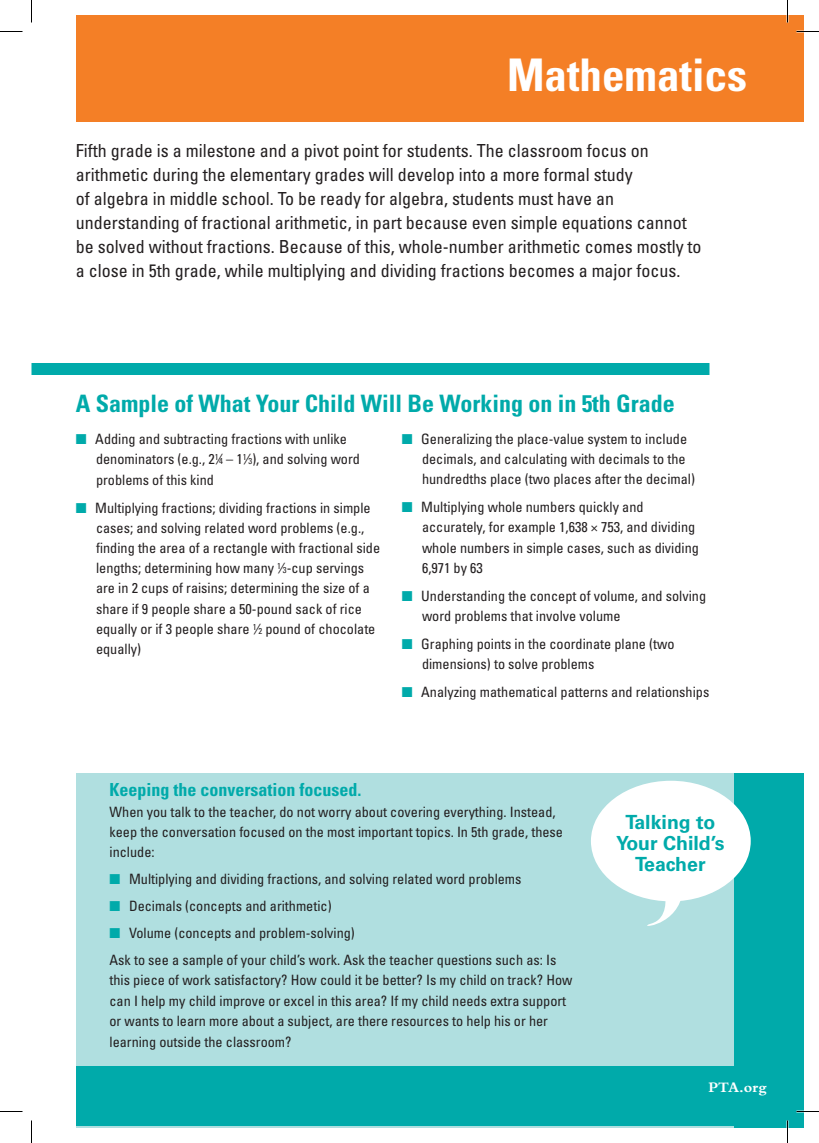
<style>
.page{position:relative;width:819px;height:1143px;background:#fff}
.page>*{position:absolute;margin:0;border:0;box-sizing:border-box;transform-origin:0 0}
.t1{font:700 condensed 45px "Univers LT Std";color:#fff}
.t2{font:700 condensed 24px "Univers LT Std";color:#0aa}
.t3{font:700 19.5px/21px "Univers LT Std";color:#0aa;text-align:center}
.t4{font:condensed 18px/24px "Univers LT Std";color:#231f20}
.t5{font:700 condensed 18px "Univers LT Std";color:#0aa}
.t6{font:700 15px "Bembo Std";color:#fff}
.t7{font:condensed 14.25px/20.2px "Univers LT Std";color:#231f20}
.s1{color:#0aa}
.s2{font-size:8.55px}
</style>
<div class="page">
<div style="left:76px;top:15px;width:728px;height:107px;background:#f47f26"></div>
<div style="left:76px;top:773px;width:712px;height:355px;background:#b0dfe0"></div>
<div style="left:734px;top:773px;width:70px;height:355px;background:#0aa"></div>
<div style="left:76px;top:1066px;width:661px;height:60px;background:#0aa"></div>
<div style="left:32px;top:363px;width:678px;height:12px;background:#0aa"></div>
<div style="left:591px;top:781px;width:160px;height:120px;background:#fff;border-radius:50%"></div>
<svg style="left:642px;top:897px;width:40px;height:29px"></svg>
<svg style="left:0;top:31px;width:22px;height:1px"></svg>
<svg style="left:796px;top:31px;width:23px;height:1px"></svg>
<svg style="left:0;top:1111px;width:22px;height:1px"></svg>
<svg style="left:796px;top:1111px;width:23px;height:1px"></svg>
<svg style="left:31px;top:0;width:1px;height:22px"></svg>
<svg style="left:31px;top:1120px;width:1px;height:23px"></svg>
<svg style="left:787px;top:0;width:1px;height:22px"></svg>
<svg style="left:787px;top:1120px;width:1px;height:23px"></svg>
<h1 class="t1" style="left:507px;top:47px;width:241px">Mathematics</h1>
<p class="t4" style="left:76px;top:138px;width:627px">Fifth grade is a milestone and a pivot point for students. The classroom focus on arithmetic during the elementary grades will develop into a more formal study<br>of algebra in middle school. To be ready for algebra, students must have an understanding of fractional arithmetic, in part because even simple equations cannot be solved without fractions. Because of this, whole-number arithmetic comes mostly to a close in 5th grade, while multiplying and dividing fractions becomes a major focus.</p>
<h2 class="t2" style="left:76px;top:389px;width:601px">A Sample of What Your Child Will Be Working on in 5th Grade</h2>
<p class="t7" style="left:96px;top:429px;width:265px;text-indent:-20px"><span class="s1">■</span> Adding and subtracting fractions with unlike denominators (e.g., 2<sup>1</sup>⁄<span class="s2">4</span> – 1<sup>1</sup>⁄<span class="s2">3</span>), and solving word problems of this kind</p>
<p class="t7" style="left:96px;top:497px;width:286px;text-indent:-20px"><span class="s1">■</span> Multiplying fractions; dividing fractions in simple cases; and solving related word problems (e.g., finding the area of a rectangle with fractional side lengths; determining how many <sup>1</sup>⁄<span class="s2">3</span>-cup servings are in 2 cups of raisins; determining the size of a share if 9 people share a 50-pound sack of rice equally or if 3 people share <sup>1</sup>⁄<span class="s2">2</span> pound of chocolate equally)</p>
<p class="t7" style="left:422px;top:428px;width:275px;text-indent:-20px"><span class="s1">■</span> Generalizing the place-value system to include decimals, and calculating with decimals to the hundredths place (two places after the decimal)</p>
<p class="t7" style="left:422px;top:497px;width:278px;text-indent:-20px"><span class="s1">■</span> Multiplying whole numbers quickly and accurately, for example 1,638 × 753, and dividing whole numbers in simple cases, such as dividing 6,971 by 63</p>
<p class="t7" style="left:422px;top:585px;width:286px;text-indent:-20px"><span class="s1">■</span> Understanding the concept of volume, and solving word problems that involve volume</p>
<p class="t7" style="left:422px;top:633px;width:254px;text-indent:-20px"><span class="s1">■</span> Graphing points in the coordinate plane (two dimensions) to solve problems</p>
<p class="t7" style="left:402px;top:681px;width:309px"><span class="s1">■</span> Analyzing mathematical patterns and relationships</p>
<p class="t5" style="left:110px;top:779px;width:253px">Keeping the conversation focused.</p>
<p class="t7" style="left:110px;top:801px;width:455px">When you talk to the teacher, do not worry about covering everything. Instead, keep the conversation focused on the most important topics. In 5th grade, these include:</p>
<p class="t7" style="left:110px;top:869px;width:414px"><span class="s1">■</span> Multiplying and dividing fractions, and solving related word problems</p>
<p class="t7" style="left:110px;top:896px;width:224px"><span class="s1">■</span> Decimals (concepts and arithmetic)</p>
<p class="t7" style="left:110px;top:919px;width:448px;line-height:27px"><span class="s1">■</span> Volume (concepts and problem-solving)<br>Ask to see a sample of your child’s work. Ask the teacher questions such as: Is</p>
<p class="t7" style="left:110px;top:970px;width:464px">this piece of work satisfactory? How could it be better? Is my child on track? How can I help my child improve or excel in this area? If my child needs extra support or wants to learn more about a subject, are there resources to help his or her learning outside the classroom?</p>
<h3 class="t3" style="left:616px;top:812px;width:110px">Talking to<br>Your Child’s<br>Teacher</h3>
<p class="t6" style="left:709px;top:1079px;width:60px">PTA.org</p>
</div>
